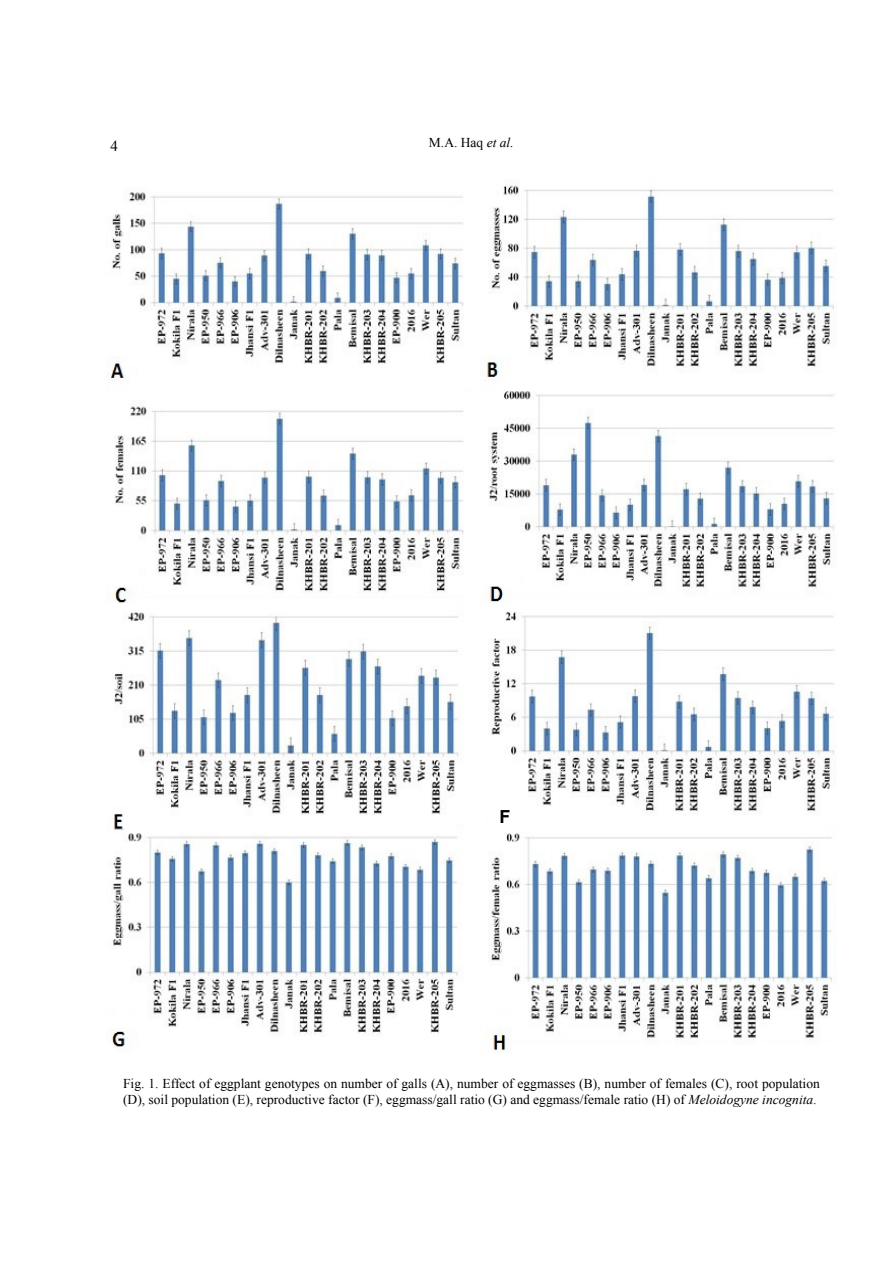
<style>
.page{position:relative;width:893px;height:1263px;background:#fff}
.page>*{position:absolute;margin:0;border:0;box-sizing:border-box;transform-origin:0 0}
.t1{font:700 18px "Arial";color:#000}
.t2{font:15px "Times New Roman";color:#000}
.t3{font:13.5px/16.2px "Times New Roman";color:#000}
.s1{font-style:italic}
</style>
<div class="page">
<img style="left:108px;top:185px;width:729px;height:867px">
<p class="t2" style="left:110px;top:136px;width:9px">4</p>
<p class="t3" style="left:429px;top:134px;width:86px">M.A. Haq <span class="s1">et al.</span></p>
<h1 class="t1" style="left:499px;top:805px;width:12px">F</h1>
<p class="t3" style="left:123px;top:1075px;width:698px">Fig. 1. Effect of eggplant genotypes on number of galls (A), number of eggmasses (B), number of females (C), root population (D), soil population (E), reproductive factor (F), eggmass/gall ratio (G) and eggmass/female ratio (H) of <span class="s1">Meloidogyne incognita</span>.</p>
</div>
